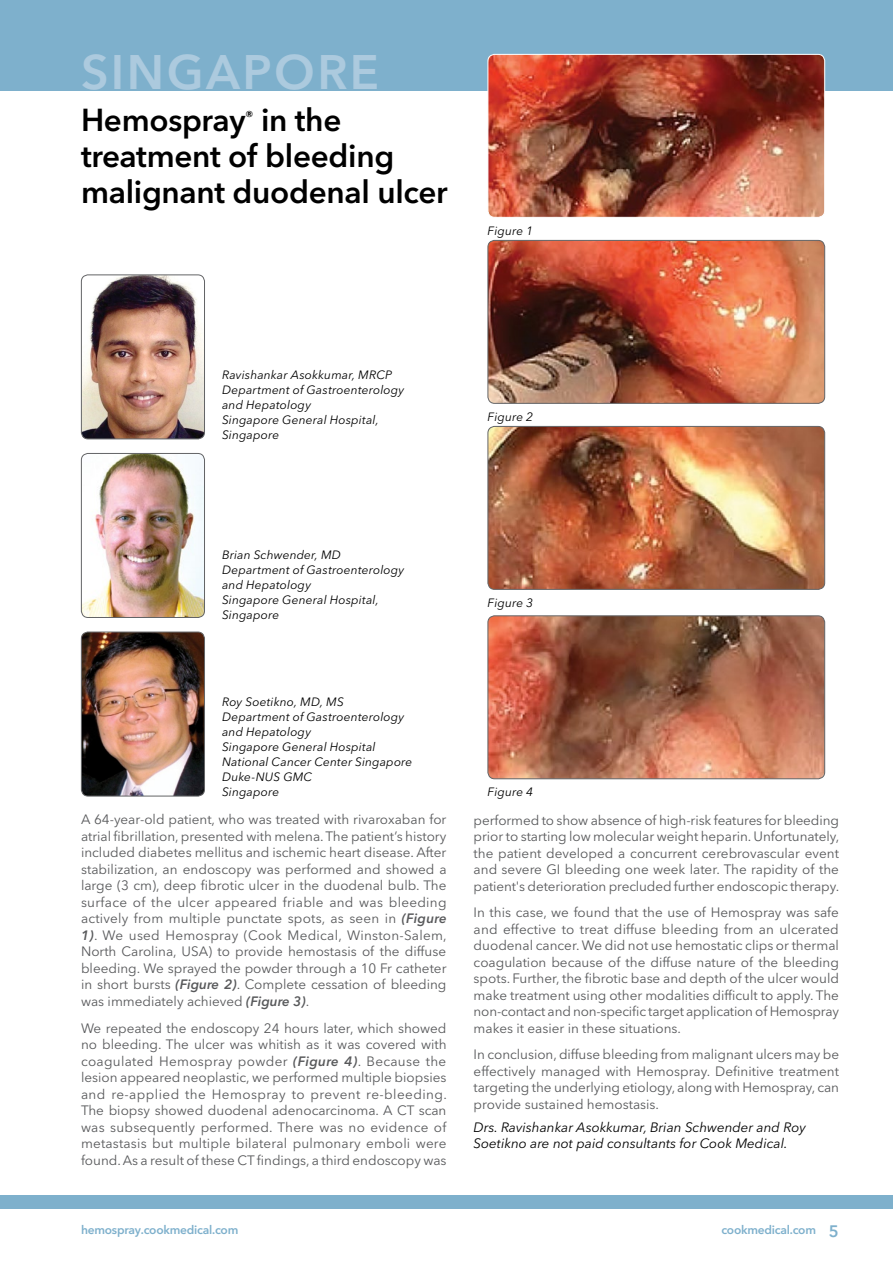
<style>
.page{position:relative;width:893px;height:1263px;background:#fff}
.page>*{position:absolute;margin:0;border:0;box-sizing:border-box;transform-origin:0 0}
.t1{font:600 48px "Avenir Next LT Pro";letter-spacing:.05em;color:#accade}
.t2{font:600 31.5px/36px "Avenir Next LT Pro";letter-spacing:-.01em;color:#000}
.t3{font:600 14.1px "Avenir Next LT Pro";color:#000}
.t4{font:13.5px/16.5px "Avenir Next LT Pro";color:#58595b;text-align:justify}
.t5{font:italic 13.5px/16.5px "Avenir Next LT Pro";color:#000}
.t6{font:italic 12px/15px "Avenir Next LT Pro";letter-spacing:.01em;color:#000}
.t7{font:600 12px "Avenir Next LT Pro";letter-spacing:-.02em;color:#7eb0cc}
.s1{font-weight:600;font-style:italic}
.s2{font-size:16.5px}
</style>
<div class="page">
<div style="left:0;top:0;width:893px;height:90px;background:#7eb0cc"></div>
<div style="left:0;top:1196px;width:893px;height:13px;background:#7eb0cc"></div>
<img style="left:81px;top:275px;width:123px;height:164px">
<div style="left:81px;top:274px;width:124px;height:165px;border:1px solid #636466;border-radius:7px"></div>
<img style="left:81px;top:453px;width:123px;height:164px">
<div style="left:81px;top:453px;width:124px;height:165px;border:1px solid #636466;border-radius:7px"></div>
<img style="left:81px;top:632px;width:123px;height:164px">
<div style="left:81px;top:632px;width:124px;height:164px;border:1px solid #636466;border-radius:7px"></div>
<img style="left:488px;top:54px;width:337px;height:162px">
<div style="left:488px;top:54px;width:337px;height:164px;border:1px solid #fff;border-radius:7px"></div>
<img style="left:488px;top:240px;width:337px;height:163px">
<div style="left:488px;top:240px;width:337px;height:164px;border:1px solid #636466;border-radius:7px"></div>
<img style="left:488px;top:426px;width:337px;height:163px">
<div style="left:488px;top:426px;width:337px;height:164px;border:1px solid #636466;border-radius:7px"></div>
<img style="left:488px;top:616px;width:337px;height:163px">
<div style="left:488px;top:615px;width:337px;height:164px;border:1px solid #636466;border-radius:7px"></div>
<h1 class="t1" style="left:81px;top:43px;width:300px">SINGAPORE</h1>
<h2 class="t2" style="left:81px;top:102px;width:368px;text-indent:180px">in the treatment of bleeding malignant duodenal ulcer</h2>
<h2 class="t2" style="left:81px;top:102px;width:166px">Hemospray</h2>
<p class="t3" style="left:245px;top:107px;width:10px">®</p>
<p class="t6" style="left:488px;top:223px;width:47px">Figure 1</p>
<p class="t6" style="left:222px;top:368px;width:184px">Ravishankar Asokkumar, MRCP<br>Department of Gastroenterology and Hepatology<br>Singapore General Hospital,<br>Singapore</p>
<p class="t6" style="left:488px;top:409px;width:47px">Figure 2</p>
<p class="t6" style="left:222px;top:548px;width:184px">Brian Schwender, MD<br>Department of Gastroenterology and Hepatology<br>Singapore General Hospital,<br>Singapore</p>
<p class="t6" style="left:488px;top:595px;width:47px">Figure 3</p>
<p class="t6" style="left:222px;top:695px;width:192px">Roy Soetikno, MD, MS<br>Department of Gastroenterology and Hepatology<br>Singapore General Hospital<br>National Cancer Center Singapore<br>Duke-NUS GMC<br>Singapore</p>
<p class="t4" style="left:81px;top:811px;width:367px">A 64-year-old patient, who was treated with rivaroxaban for atrial fibrillation, presented with melena. The patient’s history included diabetes mellitus and ischemic heart disease. After stabilization, an endoscopy was performed and showed a large (3 cm), deep fibrotic ulcer in the duodenal bulb. The surface of the ulcer appeared friable and was bleeding actively from multiple punctate spots, as seen in <span class="s1">(Figure 1)</span>. We used Hemospray (Cook Medical, Winston-Salem, North Carolina, USA) to provide hemostasis of the diffuse bleeding. We sprayed the powder through a 10 Fr catheter in short bursts <span class="s1">(Figure 2)</span>. Complete cessation of bleeding was immediately achieved <span class="s1">(Figure 3)</span>.</p>
<p class="t4" style="left:81px;top:1019px;width:367px">We repeated the endoscopy 24 hours later, which showed no bleeding. The ulcer was whitish as it was covered with coagulated Hemospray powder <span class="s1">(Figure 4)</span>. Because the lesion appeared neoplastic, we performed multiple biopsies and re-applied the Hemospray to prevent re-bleeding.<br>The biopsy showed duodenal adenocarcinoma. A CT scan was subsequently performed. There was no evidence of metastasis but multiple bilateral pulmonary emboli were found. As a result of these CT findings, a third endoscopy was</p>
<p class="t6" style="left:488px;top:785px;width:47px">Figure 4</p>
<p class="t4" style="left:474px;top:811px;width:367px">performed to show absence of high-risk features for bleeding prior to starting low molecular weight heparin. Unfortunately, the patient developed a concurrent cerebrovascular event and severe GI bleeding one week later. The rapidity of the patient's deterioration precluded further endoscopic therapy.</p>
<p class="t4" style="left:474px;top:904px;width:367px">In this case, we found that the use of Hemospray was safe and effective to treat diffuse bleeding from an ulcerated duodenal cancer. We did not use hemostatic clips or thermal coagulation because of the diffuse nature of the bleeding spots. Further, the fibrotic base and depth of the ulcer would make treatment using other modalities difficult to apply. The non-contact and non-specific target application of Hemospray makes it easier in these situations.</p>
<p class="t4" style="left:474px;top:1046px;width:367px">In conclusion, diffuse bleeding from malignant ulcers may be effectively managed with Hemospray. Definitive treatment targeting the underlying etiology, along with Hemospray, can provide sustained hemostasis.</p>
<p class="t5" style="left:474px;top:1119px;width:334px">Drs. Ravishankar Asokkumar, Brian Schwender and Roy<br>Soetikno are not paid consultants for Cook Medical.</p>
<p class="t7" style="left:81px;top:1222px;width:159px">hemospray.cookmedical.com</p>
<p class="t7" style="left:721px;top:1222px;width:119px">cookmedical.com <span class="s2">5</span></p>
</div>
